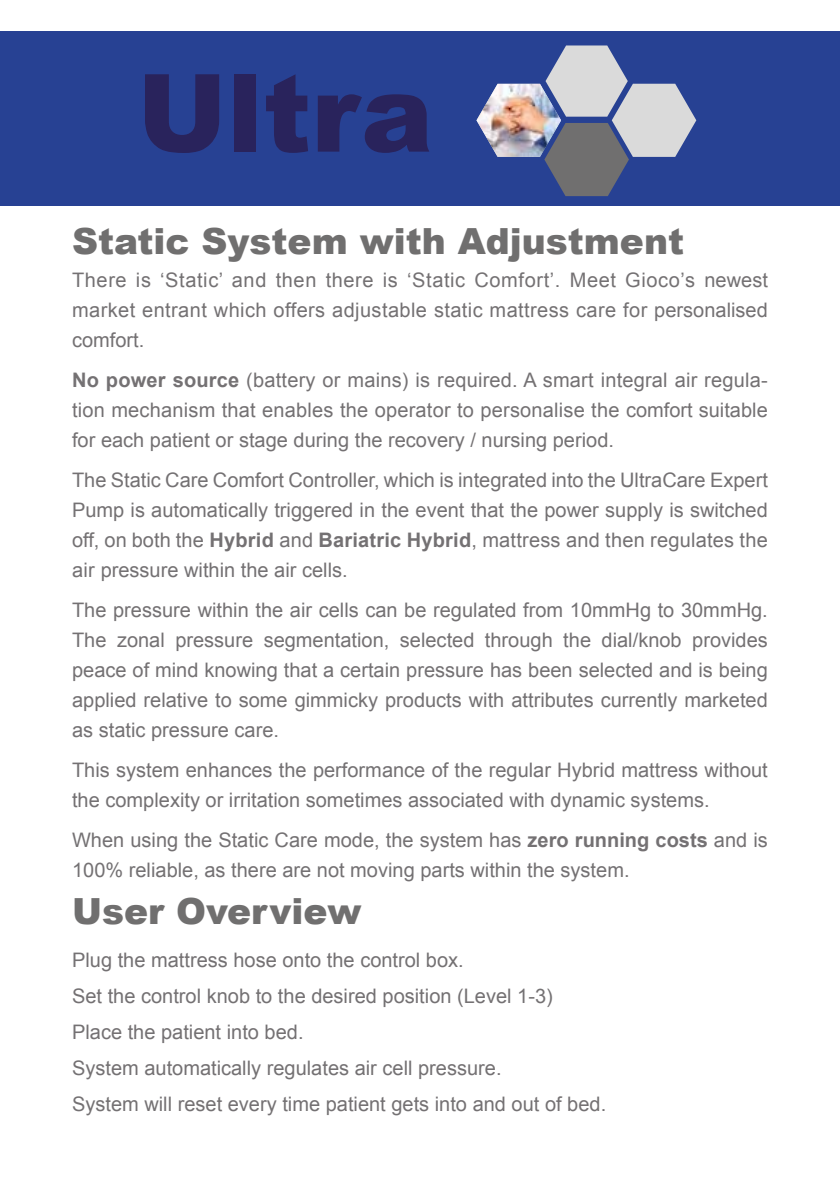
<style>
.page{position:relative;width:840px;height:1191px;background:#fff}
.page>*{position:absolute;margin:0;border:0;box-sizing:border-box;transform-origin:0 0}
.t1{font:900 108px "Arial";color:#29235c}
.t2{font:900 36px "Arial";color:#706f6f}
.t3{font:20px/30px "Arial";color:#747173;text-align:justify}
.s1{font-weight:700}
</style>
<div class="page">
<div style="left:0;top:31px;width:839px;height:174px;background:#274193"></div>
<svg style="left:497px;top:45px;width:200px;height:151px"></svg>
<img style="left:476px;top:84px;width:84px;height:73px">
<h1 class="t1" style="left:137px;top:35px;width:297px">Ultra</h1>
<h2 class="t2" style="left:72px;top:215px;width:613px">Static System with Adjustment</h2>
<p class="t3" style="left:72px;top:265px;width:697px">There is ‘Static’ and then there is ‘Static Comfort’. Meet Gioco’s newest market entrant which offers adjustable static mattress care for personalised comfort.</p>
<p class="t3" style="left:72px;top:365px;width:696px"><span class="s1">No power source</span> (battery or mains) is required. A smart integral air regula&shy;tion mechanism that enables the operator to personalise the comfort suitable for each patient or stage during the recovery / nursing period.</p>
<p class="t3" style="left:72px;top:465px;width:697px">The Static Care Comfort Controller, which is integrated into the UltraCare Expert Pump is automatically triggered in the event that the power supply is switched off, on both the <span class="s1">Hybrid</span> and <span class="s1">Bariatric Hybrid</span>, mattress and then regulates the air pressure within the air cells.</p>
<p class="t3" style="left:72px;top:595px;width:697px">The pressure within the air cells can be regulated from 10mmHg to 30mmHg.<br>The zonal pressure segmentation, selected through the dial/knob provides peace of mind knowing that a certain pressure has been selected and is being applied relative to some gimmicky products with attributes currently marketed as static pressure care.</p>
<p class="t3" style="left:72px;top:755px;width:697px">This system enhances the performance of the regular Hybrid mattress without the complexity or irritation sometimes associated with dynamic systems.</p>
<p class="t3" style="left:72px;top:825px;width:697px">When using the Static Care mode, the system has <span class="s1">zero running costs</span> and is<br>100% reliable, as there are not moving parts within the system.</p>
<h2 class="t2" style="left:72px;top:884px;width:291px">User Overview</h2>
<p class="t3" style="left:72px;top:942px;width:535px;line-height:36px;text-align:left">Plug the mattress hose onto the control box.<br>Set the control knob to the desired position (Level 1-3)<br>Place the patient into bed.<br>System automatically regulates air cell pressure.<br>System will reset every time patient gets into and out of bed.</p>
</div>
